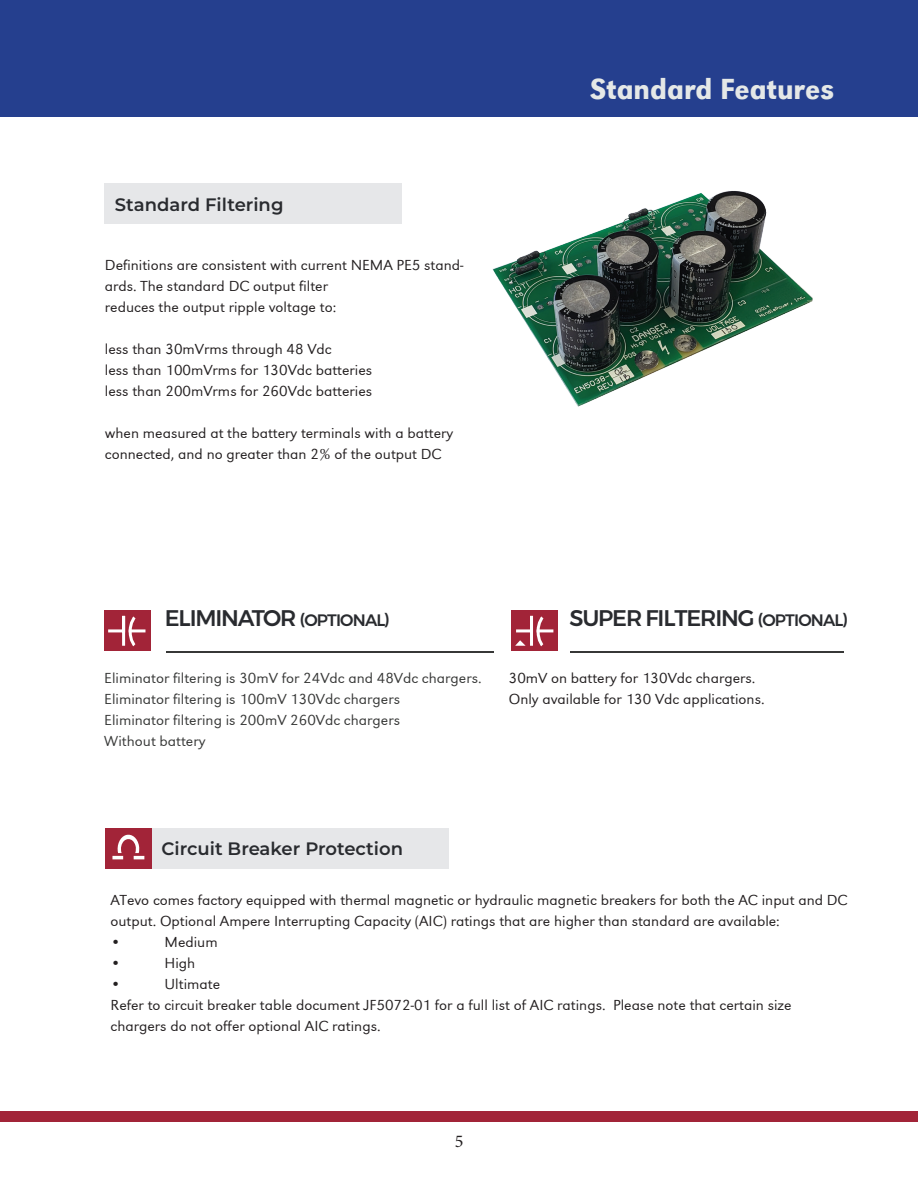
<style>
.page{position:relative;width:918px;height:1188px;background:#fff}
.page>*{position:absolute;margin:0;border:0;box-sizing:border-box;transform-origin:0 0}
.t1{font:30px "URW Grotesk Nar Regular 2";color:#e5e8e7}
.t2{font:500 22.5px "Montserrat";letter-spacing:-.05em;color:#292b2f}
.t3{font:600 18px "Montserrat";color:#292b2f}
.t4{font:18px "Minion Pro";color:#231f20}
.t5{font:15px/21px "URW Grotesk Wid Lig Regular 2";color:#231f20}
.t6{font:15px/21px "URW Grotesk Wid Lig Regular 2";color:#373837}
.s1{font-size:16.5px}
</style>
<div class="page">
<div style="left:104px;top:183px;width:298px;height:41px;background:#e6e7e9"></div>
<div style="left:151px;top:828px;width:297px;height:40px;background:#e6e7e9"></div>
<div style="left:104px;top:610px;width:47px;height:41px;background:#a22438"></div>
<div style="left:511px;top:610px;width:46px;height:41px;background:#a22438"></div>
<div style="left:105px;top:828px;width:47px;height:40px;background:#a22438"></div>
<hr style="left:166px;top:651px;width:327px;height:2px;background:#373837">
<hr style="left:571px;top:651px;width:273px;height:2px;background:#373837">
<div style="left:0;top:0;width:918px;height:117px;background:#253f8e"></div>
<div style="left:0;top:1112px;width:918px;height:10px;background:#a22438"></div>
<img style="left:492px;top:191px;width:321px;height:216px">
<svg style="left:108px;top:615px;width:29px;height:32px"></svg>
<hr style="left:129px;top:629px;width:17px;height:3px;background:#fff">
<hr style="left:537px;top:629px;width:16px;height:3px;background:#fff">
<svg style="left:515px;top:615px;width:30px;height:32px"></svg>
<svg style="left:112px;top:834px;width:32px;height:25px"></svg>
<p class="t3" style="left:115px;top:192px;width:170px">Standard Filtering</p>
<p class="t5" style="left:105px;top:254px;width:360px">Definitions are consistent with current NEMA PE5 stand&shy;ards. The standard DC output filter<br>reduces the output ripple voltage to:</p>
<p class="t5" style="left:105px;top:338px;width:269px">less than 30mVrms through 48 Vdc<br>less than 100mVrms for 130Vdc batteries less than 200mVrms for 260Vdc batteries</p>
<p class="t5" style="left:105px;top:422px;width:350px">when measured at the battery terminals with a battery connected, and no greater than 2% of the output DC</p>
<h1 class="t1" style="left:590px;top:71px;width:246px">Standard Features</h1>
<h2 class="t2" style="left:165px;top:600px;width:227px">ELIMINATOR <span class="s1">(OPTIONAL)</span></h2>
<h2 class="t2" style="left:569px;top:600px;width:280px">SUPER FILTERING <span class="s1">(OPTIONAL)</span></h2>
<p class="t6" style="left:104px;top:667px;width:379px">Eliminator filtering is 30mV for 24Vdc and 48Vdc chargers.<br>Eliminator filtering is 100mV 130Vdc chargers<br>Eliminator filtering is 200mV 260Vdc chargers<br>Without battery</p>
<p class="t5" style="left:509px;top:667px;width:257px">30mV on battery for 130Vdc chargers.<br>Only available for 130 Vdc applications.</p>
<p class="t3" style="left:161px;top:836px;width:243px">Circuit Breaker Protection</p>
<p class="t5" style="left:111px;top:890px;width:739px">ATevo comes factory equipped with thermal magnetic or hydraulic magnetic breakers for both the AC input and DC output. Optional Ampere Interrupting Capacity (AIC) ratings that are higher than standard are available:<br>•</p>
<p class="t5" style="left:165px;top:932px;width:55px">Medium</p>
<p class="t5" style="left:111px;top:953px;width:12px">•</p>
<p class="t5" style="left:165px;top:953px;width:32px">High</p>
<p class="t5" style="left:111px;top:974px;width:12px">•</p>
<p class="t5" style="left:111px;top:974px;width:682px;text-indent:54px">Ultimate<br>Refer to circuit breaker table document JF5072-01 for a full list of AIC ratings. Please note that certain size chargers do not offer optional AIC ratings.</p>
<p class="t4" style="left:455px;top:1129px;width:10px">5</p>
</div>
